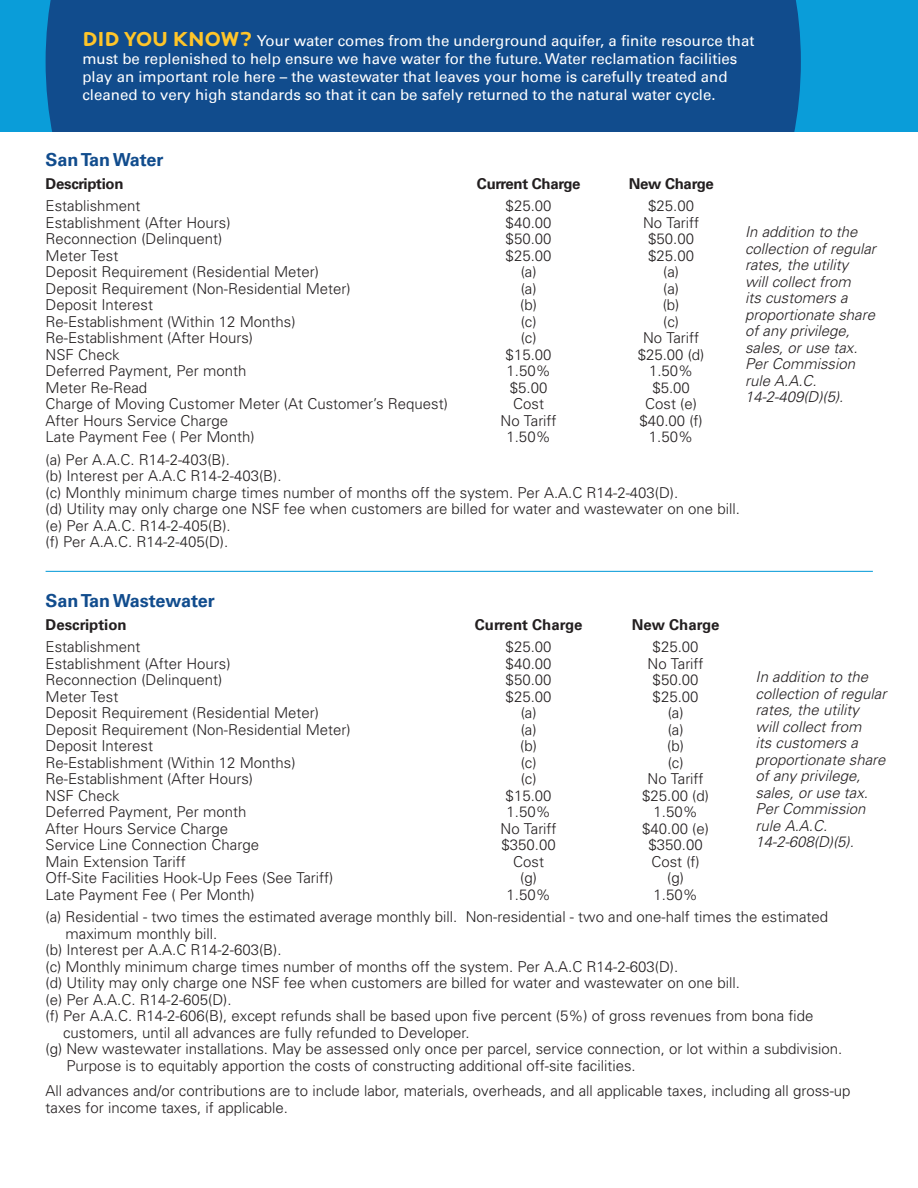
<style>
.page{position:relative;width:918px;height:1188px;background:#fff}
.page>*{position:absolute;margin:0;border:0;box-sizing:border-box;transform-origin:0 0}
.t1{font:700 18px "Univers LT";color:#114c8d}
.t2{font:300 15px/16.5px "Univers";color:#231f20}
.t3{font:italic 300 15px/16.5px "Univers";color:#231f20}
.t4{font:15px/18px "Univers LT";color:#fff}
.t5{font:700 15px "Univers LT";letter-spacing:-.02em;color:#231f20}
.t6{font:700 15px "Univers LT";color:#231f20}
.s1{font-family:"Locator Display";font-weight:700;font-size:21px;color:#ffc529}
</style>
<div class="page">
<div style="left:0;top:0;width:918px;height:132px;background:#0a9dd9"></div>
<div style="left:46px;top:0;width:755px;height:132px;background:#114c8d"></div>
<hr style="left:46px;top:571px;width:827px;height:1px;background:#0a9dd9">
<p class="t4" style="left:82px;top:32px;width:673px"><span class="s1">DID YOU KNOW?</span> Your water comes from the underground aquifer, a finite resource that must be replenished to help ensure we have water for the future. Water reclamation facilities play an important role here – the wastewater that leaves your home is carefully treated and cleaned to very high standards so that it can be safely returned to the natural water cycle.</p>
<p class="t1" style="left:46px;top:149px;width:120px">San Tan Water</p>
<p class="t5" style="left:46px;top:175px;width:80px">Description</p>
<p class="t5" style="left:477px;top:175px;width:105px">Current Charge</p>
<p class="t5" style="left:629px;top:175px;width:86px">New Charge</p>
<p class="t2" style="left:46px;top:197px;width:97px">Establishment</p>
<p class="t2" style="left:506px;top:197px;width:47px">$25.00</p>
<p class="t2" style="left:648px;top:197px;width:47px">$25.00</p>
<p class="t2" style="left:46px;top:214px;width:187px">Establishment (After Hours)</p>
<p class="t2" style="left:506px;top:214px;width:47px">$40.00</p>
<p class="t2" style="left:643px;top:214px;width:58px">No Tariff</p>
<p class="t2" style="left:46px;top:230px;width:178px">Reconnection (Delinquent)</p>
<p class="t2" style="left:506px;top:230px;width:47px">$50.00</p>
<p class="t2" style="left:648px;top:230px;width:47px">$50.00</p>
<p class="t2" style="left:46px;top:247px;width:74px">Meter Test</p>
<p class="t2" style="left:506px;top:247px;width:47px">$25.00</p>
<p class="t2" style="left:648px;top:247px;width:47px">$25.00</p>
<p class="t2" style="left:46px;top:263px;width:275px">Deposit Requirement (Residential Meter)</p>
<p class="t2" style="left:521px;top:263px;width:17px">(a)</p>
<p class="t2" style="left:663px;top:263px;width:17px">(a)</p>
<p class="t2" style="left:46px;top:280px;width:307px">Deposit Requirement (Non-Residential Meter)</p>
<p class="t2" style="left:521px;top:280px;width:17px">(a)</p>
<p class="t2" style="left:663px;top:280px;width:17px">(a)</p>
<p class="t2" style="left:46px;top:296px;width:109px">Deposit Interest</p>
<p class="t2" style="left:520px;top:296px;width:18px">(b)</p>
<p class="t2" style="left:663px;top:296px;width:18px">(b)</p>
<p class="t2" style="left:46px;top:313px;width:252px">Re-Establishment (Within 12 Months)</p>
<p class="t2" style="left:521px;top:313px;width:17px">(c)</p>
<p class="t2" style="left:663px;top:313px;width:17px">(c)</p>
<p class="t2" style="left:46px;top:329px;width:209px">Re-Establishment (After Hours)</p>
<p class="t2" style="left:521px;top:329px;width:17px">(c)</p>
<p class="t2" style="left:643px;top:329px;width:58px">No Tariff</p>
<p class="t2" style="left:46px;top:346px;width:76px">NSF Check</p>
<p class="t2" style="left:506px;top:346px;width:47px">$15.00</p>
<p class="t2" style="left:638px;top:346px;width:68px">$25.00 (d)</p>
<p class="t2" style="left:46px;top:362px;width:202px">Deferred Payment, Per month</p>
<p class="t2" style="left:507px;top:362px;width:46px">1.50%</p>
<p class="t2" style="left:649px;top:362px;width:46px">1.50%</p>
<p class="t2" style="left:46px;top:379px;width:103px">Meter Re-Read</p>
<p class="t2" style="left:510px;top:379px;width:39px">$5.00</p>
<p class="t2" style="left:652px;top:379px;width:39px">$5.00</p>
<p class="t2" style="left:46px;top:395px;width:404px">Charge of Moving Customer Meter (At Customer’s Request)</p>
<p class="t2" style="left:513px;top:395px;width:32px">Cost</p>
<p class="t2" style="left:645px;top:395px;width:53px">Cost (e)</p>
<p class="t2" style="left:46px;top:412px;width:184px">After Hours Service Charge</p>
<p class="t2" style="left:501px;top:412px;width:58px">No Tariff</p>
<p class="t2" style="left:639px;top:412px;width:65px">$40.00 (f)</p>
<p class="t2" style="left:46px;top:428px;width:211px">Late Payment Fee ( Per Month)</p>
<p class="t2" style="left:506px;top:428px;width:46px">1.50%</p>
<p class="t2" style="left:649px;top:428px;width:46px">1.50%</p>
<p class="t2" style="left:46px;top:451px;width:696px">(a) Per A.A.C. R14-2-403(B).<br>(b) Interest per A.A.C R14-2-403(B).<br>(c) Monthly minimum charge times number of months off the system. Per A.A.C R14-2-403(D).<br>(d) Utility may only charge one NSF fee when customers are billed for water and wastewater on one bill. (e) Per A.A.C. R14-2-405(B).<br>(f) Per A.A.C. R14-2-405(D).</p>
<p class="t3" style="left:745px;top:223px;width:132px">In addition to the collection of regular rates, the utility<br>will collect from<br>its customers a proportionate share of any privilege, sales, or use tax.<br>Per Commission rule A.A.C.<br>14-2-409(D)(5).</p>
<p class="t1" style="left:46px;top:590px;width:171px">San Tan Wastewater</p>
<p class="t6" style="left:46px;top:615px;width:83px">Description</p>
<p class="t6" style="left:475px;top:615px;width:109px">Current Charge</p>
<p class="t6" style="left:632px;top:615px;width:89px">New Charge</p>
<p class="t2" style="left:46px;top:638px;width:97px">Establishment</p>
<p class="t2" style="left:506px;top:638px;width:47px">$25.00</p>
<p class="t2" style="left:653px;top:638px;width:47px">$25.00</p>
<p class="t2" style="left:46px;top:655px;width:187px">Establishment (After Hours)</p>
<p class="t2" style="left:506px;top:655px;width:47px">$40.00</p>
<p class="t2" style="left:648px;top:655px;width:58px">No Tariff</p>
<p class="t2" style="left:46px;top:671px;width:178px">Reconnection (Delinquent)</p>
<p class="t2" style="left:506px;top:671px;width:47px">$50.00</p>
<p class="t2" style="left:653px;top:671px;width:47px">$50.00</p>
<p class="t2" style="left:46px;top:688px;width:74px">Meter Test</p>
<p class="t2" style="left:506px;top:688px;width:47px">$25.00</p>
<p class="t2" style="left:653px;top:688px;width:47px">$25.00</p>
<p class="t2" style="left:46px;top:704px;width:275px">Deposit Requirement (Residential Meter)</p>
<p class="t2" style="left:521px;top:704px;width:17px">(a)</p>
<p class="t2" style="left:668px;top:704px;width:17px">(a)</p>
<p class="t2" style="left:46px;top:721px;width:307px">Deposit Requirement (Non-Residential Meter)</p>
<p class="t2" style="left:521px;top:721px;width:17px">(a)</p>
<p class="t2" style="left:668px;top:721px;width:17px">(a)</p>
<p class="t2" style="left:46px;top:737px;width:109px">Deposit Interest</p>
<p class="t2" style="left:520px;top:737px;width:18px">(b)</p>
<p class="t2" style="left:667px;top:737px;width:18px">(b)</p>
<p class="t2" style="left:46px;top:754px;width:252px">Re-Establishment (Within 12 Months)</p>
<p class="t2" style="left:521px;top:754px;width:17px">(c)</p>
<p class="t2" style="left:668px;top:754px;width:17px">(c)</p>
<p class="t2" style="left:46px;top:770px;width:209px">Re-Establishment (After Hours)</p>
<p class="t2" style="left:521px;top:770px;width:17px">(c)</p>
<p class="t2" style="left:648px;top:770px;width:58px">No Tariff</p>
<p class="t2" style="left:46px;top:787px;width:76px">NSF Check</p>
<p class="t2" style="left:506px;top:787px;width:47px">$15.00</p>
<p class="t2" style="left:642px;top:787px;width:68px">$25.00 (d)</p>
<p class="t2" style="left:46px;top:803px;width:202px">Deferred Payment, Per month</p>
<p class="t2" style="left:507px;top:803px;width:46px">1.50%</p>
<p class="t2" style="left:654px;top:803px;width:46px">1.50%</p>
<p class="t2" style="left:46px;top:820px;width:184px">After Hours Service Charge</p>
<p class="t2" style="left:501px;top:820px;width:58px">No Tariff</p>
<p class="t2" style="left:642px;top:820px;width:68px">$40.00 (e)</p>
<p class="t2" style="left:46px;top:836px;width:215px">Service Line Connection Charge</p>
<p class="t2" style="left:501px;top:836px;width:56px">$350.00</p>
<p class="t2" style="left:648px;top:836px;width:56px">$350.00</p>
<p class="t2" style="left:46px;top:853px;width:142px">Main Extension Tariff</p>
<p class="t2" style="left:513px;top:853px;width:32px">Cost</p>
<p class="t2" style="left:651px;top:853px;width:50px">Cost (f)</p>
<p class="t2" style="left:46px;top:869px;width:289px">Off-Site Facilities Hook-Up Fees (See Tariff)</p>
<p class="t2" style="left:520px;top:869px;width:18px">(g)</p>
<p class="t2" style="left:667px;top:869px;width:18px">(g)</p>
<p class="t2" style="left:46px;top:886px;width:211px">Late Payment Fee ( Per Month)</p>
<p class="t2" style="left:507px;top:886px;width:46px">1.50%</p>
<p class="t3" style="left:756px;top:668px;width:132px">In addition to the collection of regular rates, the utility<br>will collect from<br>its customers a proportionate share of any privilege, sales, or use tax.<br>Per Commission rule A.A.C.<br>14-2-608(D)(5).</p>
<p class="t2" style="left:46px;top:883px;width:784px;line-height:22.5px;text-indent:608px">1.50%<br>(a) Residential - two times the estimated average monthly bill. Non-residential - two and one-half times the estimated</p>
<p class="t2" style="left:66px;top:925px;width:153px">maximum monthly bill.</p>
<p class="t2" style="left:46px;top:941px;width:237px">(b) Interest per A.A.C R14-2-603(B).</p>
<p class="t2" style="left:46px;top:958px;width:634px">(c) Monthly minimum charge times number of months off the system. Per A.A.C R14-2-603(D).</p>
<p class="t2" style="left:46px;top:974px;width:696px">(d) Utility may only charge one NSF fee when customers are billed for water and wastewater on one bill.</p>
<p class="t2" style="left:46px;top:991px;width:187px">(e) Per A.A.C. R14-2-605(D).</p>
<p class="t2" style="left:46px;top:1007px;width:769px">(f) Per A.A.C. R14-2-606(B), except refunds shall be based upon five percent (5%) of gross revenues from bona fide</p>
<p class="t2" style="left:63px;top:1024px;width:408px">customers, until all advances are fully refunded to Developer.</p>
<p class="t2" style="left:46px;top:1040px;width:798px">(g) New wastewater installations. May be assessed only once per parcel, service connection, or lot within a subdivision.</p>
<p class="t2" style="left:66px;top:1057px;width:571px">Purpose is to equitably apportion the costs of constructing additional off-site facilities.</p>
<p class="t2" style="left:46px;top:1082px;width:806px">All advances and/or contributions are to include labor, materials, overheads, and all applicable taxes, including all gross-up taxes for income taxes, if applicable.</p>
</div>
